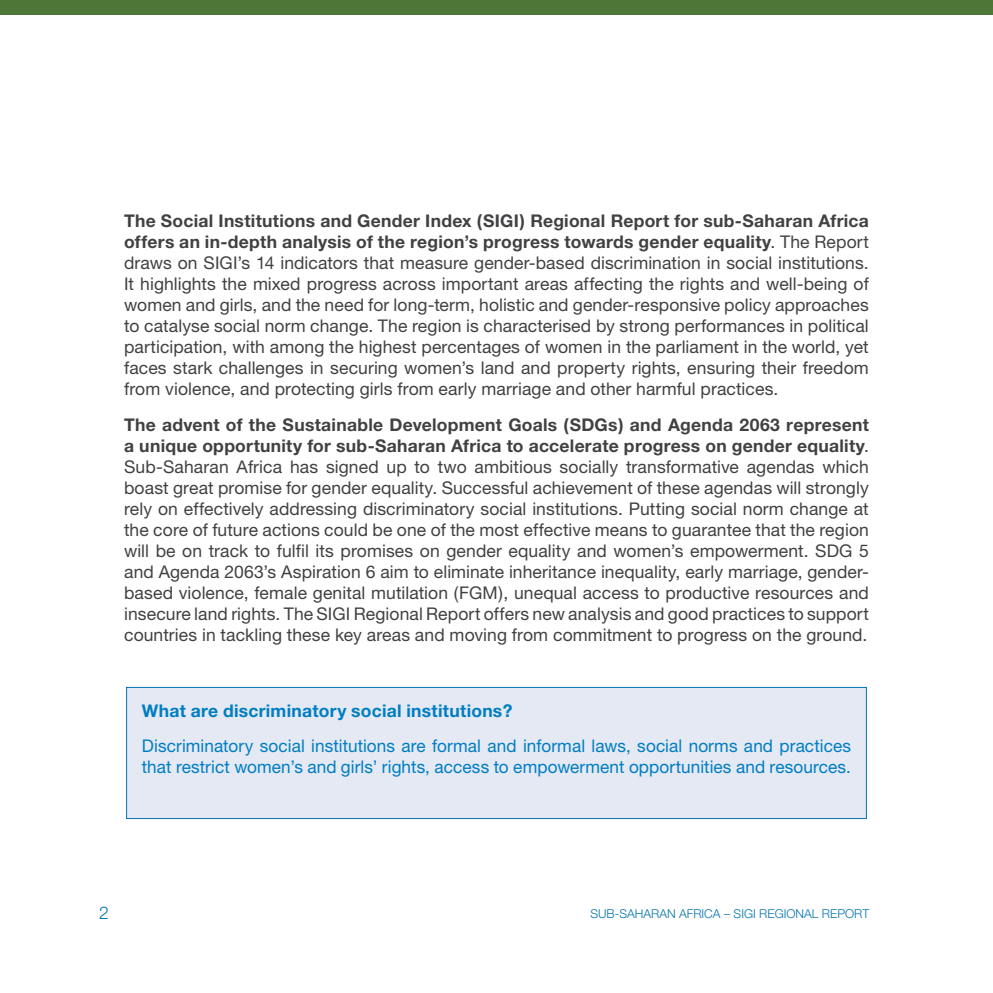
<style>
.page{position:relative;width:993px;height:993px;background:#fff}
.page>*{position:absolute;margin:0;border:0;box-sizing:border-box;transform-origin:0 0}
.t1{font:17.5px/21px "Helvetica Neue";letter-spacing:.005em;color:#414042;text-align:justify}
.t2{font:17.5px/21px "Helvetica Neue";letter-spacing:.005em;color:#007dc3}
.t3{font:700 17.5px/21px "Helvetica Neue CE";letter-spacing:.015em;color:#414042}
.t4{font:700 17.5px "Helvetica Neue";letter-spacing:.015em;color:#007dc3}
.t5{font:300 17.5px "Helvetica Neue";color:#0574af}
.t6{font:300 12.25px "Helvetica Neue";color:#0574af}
.s1{font-family:"Helvetica Neue";font-weight:400}
.s2{font-weight:700}
</style>
<div class="page">
<div style="left:0;top:0;width:992px;height:15px;background:#4e7737"></div>
<div style="left:126px;top:687px;width:740px;height:131px;background:#e4e9f3"></div>
<div style="left:126px;top:686px;width:740px;height:132px;border:1px solid #0574af"></div>
<p class="t3" style="left:124px;top:210px;width:746px">The Social Institutions and Gender Index (SIGI) Regional Report for sub-Saharan Africa offers an in-depth analysis of the region’s progress towards gender equality<span class="s1">. The Report</span></p>
<p class="t1" style="left:124px;top:252px;width:746px">draws on SIGI’s 14 indicators that measure gender-based discrimination in social institutions.<br>It highlights the mixed progress across important areas affecting the rights and well-being of women and girls, and the need for long-term, holistic and gender-responsive policy approaches to catalyse social norm change. The region is characterised by strong performances in political participation, with among the highest percentages of women in the parliament in the world, yet faces stark challenges in securing women’s land and property rights, ensuring their freedom from violence, and protecting girls from early marriage and other harmful practices.</p>
<p class="t1" style="left:124px;top:414px;width:746px"><span class="s2">The advent of the Sustainable Development Goals (SDGs) and Agenda 2063 represent a unique opportunity for sub-Saharan Africa to accelerate progress on gender equality</span>.<br>Sub-Saharan Africa has signed up to two ambitious socially transformative agendas which boast great promise for gender equality. Successful achievement of these agendas will strongly rely on effectively addressing discriminatory social institutions. Putting social norm change at the core of future actions could be one of the most effective means to guarantee that the region will be on track to fulfil its promises on gender equality and women’s empowerment. SDG 5 and Agenda 2063’s Aspiration 6 aim to eliminate inheritance inequality, early marriage, gender&shy;based violence, female genital mutilation (FGM), unequal access to productive resources and insecure land rights. The SIGI Regional Report offers new analysis and good practices to support countries in tackling these key areas and moving from commitment to progress on the ground.</p>
<p class="t4" style="left:142px;top:699px;width:372px">What are discriminatory social institutions?</p>
<p class="t2" style="left:142px;top:735px;width:710px">Discriminatory social institutions are formal and informal laws, social norms and practices that restrict women’s and girls’ rights, access to empowerment opportunities and resources.</p>
<p class="t5" style="left:99px;top:901px;width:11px">2</p>
<p class="t6" style="left:590px;top:906px;width:280px">SUB-SAHARAN AFRICA – SIGI REGIONAL REPORT</p>
</div>
